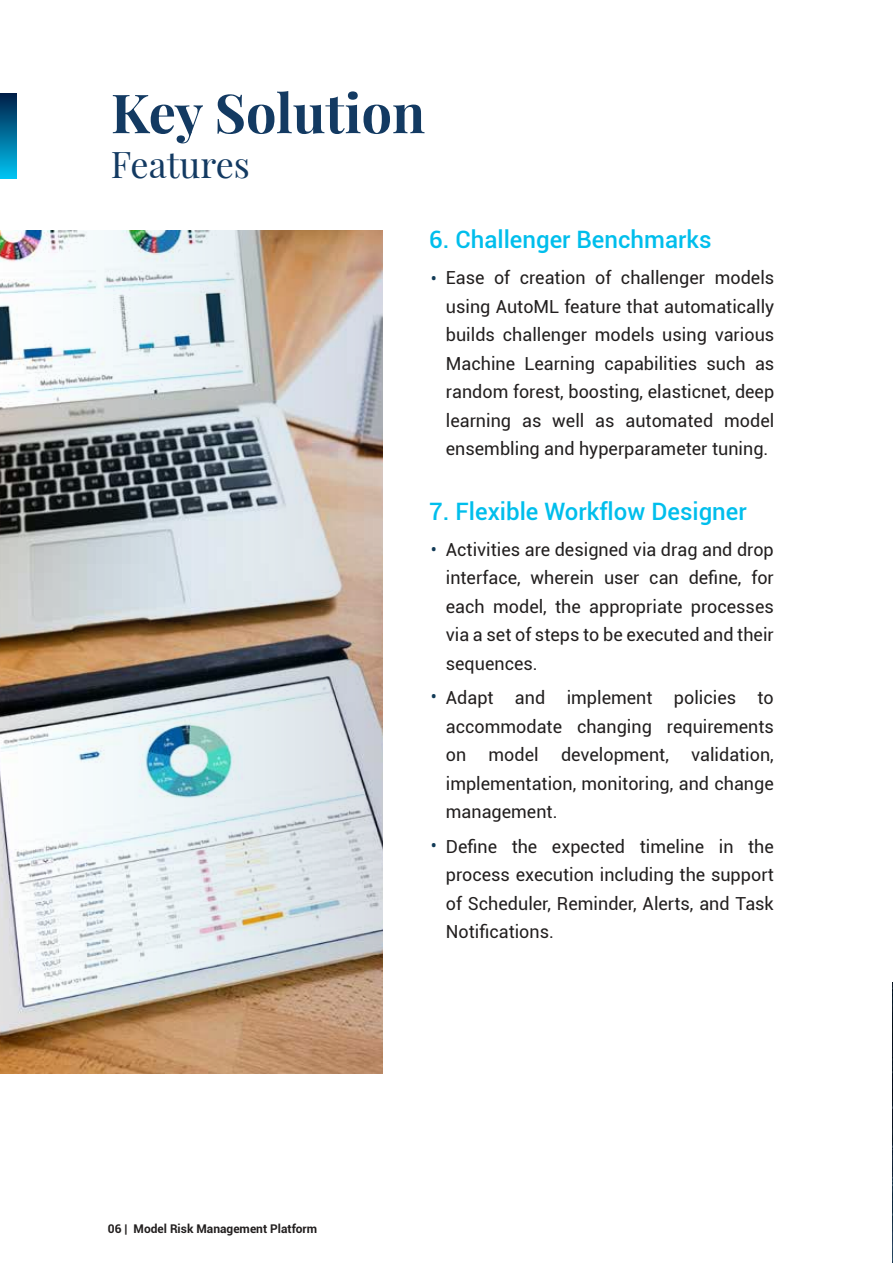
<style>
.page{position:relative;width:893px;height:1263px;background:#fff}
.page>*{position:absolute;margin:0;border:0;box-sizing:border-box;transform-origin:0 0}
.t1{font:54px "Playfair Display Regular 700";color:#133a62}
.t2{font:36px "Playfair Display Regular 400";color:#133a62}
.t3{font:500 24px "Roboto";color:#00beec}
.t4{font:18px/28.5px "Roboto";color:#221f1f;text-align:justify}
.t5{font:18px "Roboto";color:#113a56}
.t6{font:700 12px "Roboto";color:#221f1f}
</style>
<div class="page">
<div style="left:0;top:93px;width:17px;height:86px;background:linear-gradient(to bottom,#001d46,#00c3f2)"></div>
<img style="left:0;top:230px;width:383px;height:844px">
<img style="left:892px;top:982px;width:1px;height:281px">
<h1 class="t1" style="left:111px;top:71px;width:316px">Key Solution</h1>
<h2 class="t2" style="left:111px;top:137px;width:141px">Features</h2>
<h3 class="t3" style="left:429px;top:223px;width:284px">6. Challenger Benchmarks</h3>
<p class="t4" style="left:446px;top:263px;width:330px">Ease of creation of challenger models using AutoML feature that automatically builds challenger models using various Machine Learning capabilities such as random forest, boosting, elasticnet, deep learning as well as automated model ensembling and hyperparameter tuning.</p>
<p class="t5" style="left:431px;top:266px;width:8px">•</p>
<h3 class="t3" style="left:429px;top:494px;width:319px">7. Flexible Workflow Designer</h3>
<p class="t4" style="left:446px;top:534px;width:330px">Activities are designed via drag and drop interface, wherein user can define, for each model, the appropriate processes via a set of steps to be executed and their sequences.</p>
<p class="t4" style="left:446px;top:683px;width:330px">Adapt and implement policies to accommodate changing requirements on model development, validation, implementation, monitoring, and change management.</p>
<p class="t4" style="left:446px;top:831px;width:330px">Define the expected timeline in the process execution including the support of Scheduler, Reminder, Alerts, and Task Notifications.</p>
<p class="t5" style="left:431px;top:537px;width:8px">•</p>
<p class="t5" style="left:431px;top:684px;width:8px">•</p>
<p class="t5" style="left:431px;top:833px;width:8px">•</p>
<p class="t6" style="left:108px;top:1220px;width:211px">06 | Model Risk Management Platform</p>
</div>
